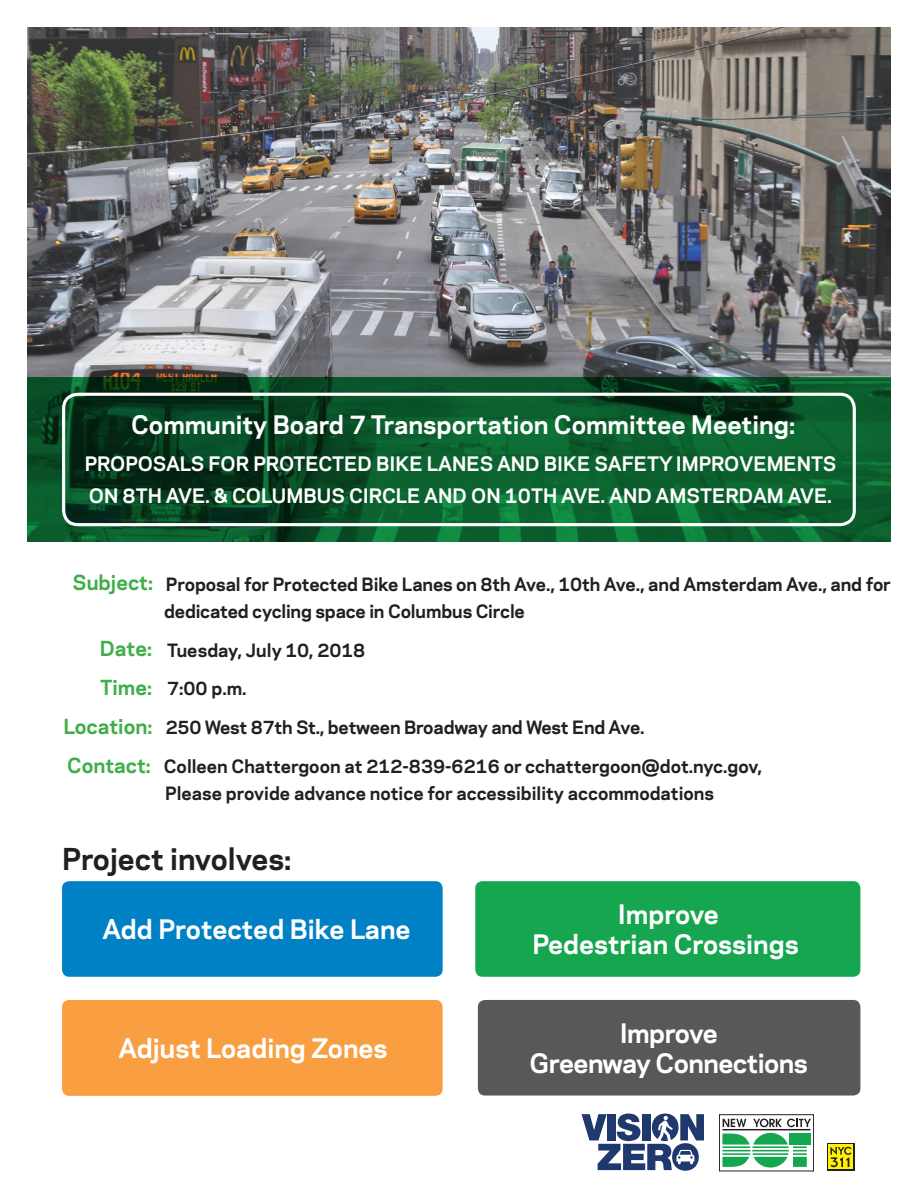
<style>
.page{position:relative;width:918px;height:1188px;background:#fff}
.page>*{position:absolute;margin:0;border:0;box-sizing:border-box;transform-origin:0 0}
.t1{font:700 28.35px "Galaxie Polaris";color:#231f20}
.t2{font:700 25.2px/30px "Galaxie Polaris";color:#fff;text-align:center}
.t3{font:700 25.2px/30px "Galaxie Polaris";letter-spacing:-.02em;color:#fff;text-align:center}
.t4{font:700 24px "Galaxie Polaris";color:#fff}
.t5{font:700 18.75px/31.5px "Galaxie Polaris";color:#fff}
.t6{font:700 17.25px/27px "Galaxie Polaris";letter-spacing:-.005em;color:#231f20}
.s1{font-size:19.5px;color:#40ae49}
</style>
<div class="page">
<img style="left:27px;top:27px;width:864px;height:350px">
<svg style="left:27px;top:377px;width:864px;height:164px;background:#0a5329"></svg>
<div style="left:62px;top:393px;width:794px;height:133px;border:3px solid #fff;border-radius:14px"></div>
<div style="left:62px;top:881px;width:381px;height:96px;background:#0080c5;border-radius:7px"></div>
<div style="left:475px;top:881px;width:385px;height:96px;background:#15a64f;border-radius:7px"></div>
<div style="left:62px;top:1000px;width:381px;height:96px;background:#f99f42;border-radius:7px"></div>
<div style="left:478px;top:1000px;width:382px;height:96px;background:#57585a;border-radius:7px"></div>
<svg style="left:582px;top:1114px;width:122px;height:57px"></svg>
<svg style="left:722px;top:1118px;width:89px;height:15px"></svg>
<div style="left:719px;top:1114px;width:95px;height:57px;border:1px solid #231f20"></div>
<div style="left:789px;top:1133px;width:22px;height:12px;background:#15a64f"></div>
<svg style="left:722px;top:1133px;width:85px;height:35px"></svg>
<hr style="left:722px;top:1129px;width:88px;height:1px;background:#231f20">
<svg style="left:723px;top:1119px;width:23px;height:8px"></svg>
<svg style="left:753px;top:1119px;width:58px;height:8px"></svg>
<div style="left:827px;top:1143px;width:28px;height:28px;background:#231f20"></div>
<div style="left:828px;top:1144px;width:25px;height:25px;background:#fff101"></div>
<svg style="left:830px;top:1147px;width:22px;height:20px"></svg>
<p class="t4" style="left:131px;top:407px;width:666px">Community Board 7 Transportation Committee Meeting:</p>
<p class="t5" style="left:85px;top:447px;width:753px">PROPOSALS FOR PROTECTED BIKE LANES AND BIKE SAFETY IMPROVEMENTS<br>ON 8TH AVE. &amp; COLUMBUS CIRCLE AND ON 10TH AVE. AND AMSTERDAM AVE.</p>
<p class="t6" style="left:164px;top:570px;width:728px;text-indent:-92px"><span class="s1">Subject:</span> Proposal for Protected Bike Lanes on 8th Ave., 10th Ave., and Amsterdam Ave., and for dedicated cycling space in Columbus Circle</p>
<p class="t6" style="left:100px;top:636px;width:267px"><span class="s1">Date:</span> Tuesday, July 10, 2018</p>
<p class="t6" style="left:100px;top:674px;width:148px"><span class="s1">Time:</span> 7:00 p.m.</p>
<p class="t6" style="left:63px;top:713px;width:583px"><span class="s1">Location:</span> 250 West 87th St., between Broadway and West End Ave.</p>
<p class="t6" style="left:165px;top:752px;width:598px;text-indent:-98px"><span class="s1">Contact:</span> Colleen Chattergoon at 212-839-6216 or cchattergoon@dot.nyc.gov,<br>Please provide advance notice for accessibility accommodations</p>
<p class="t1" style="left:62px;top:837px;width:231px">Project involves:</p>
<p class="t2" style="left:103px;top:913px;width:309px">Add Protected Bike Lane</p>
<p class="t2" style="left:119px;top:1032px;width:271px">Adjust Loading Zones</p>
<p class="t2" style="left:533px;top:898px;width:268px">Improve<br>Pedestrian Crossings</p>
<p class="t3" style="left:530px;top:1017px;width:280px">Improve<br>Greenway Connections</p>
</div>
